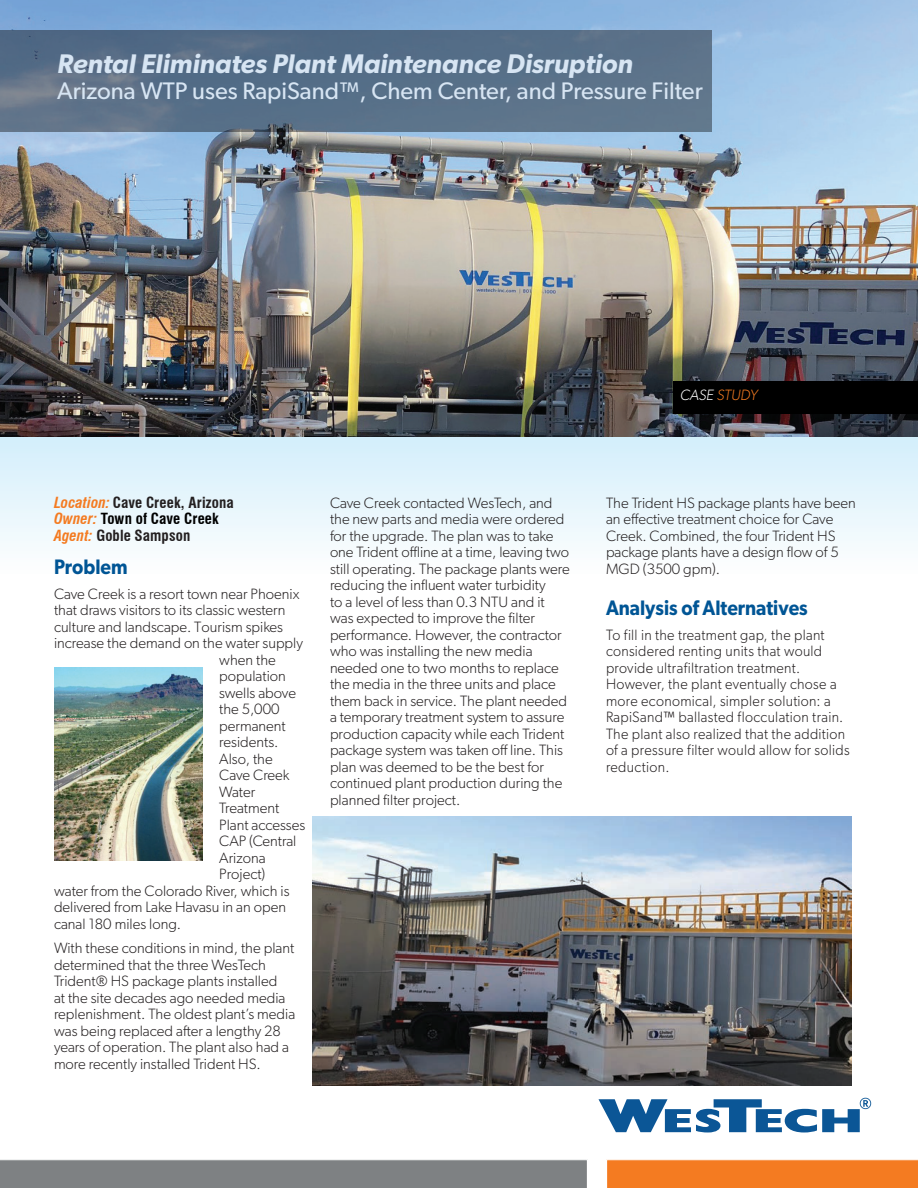
<style>
.page{position:relative;width:918px;height:1188px;background:#fff}
.page>*{position:absolute;margin:0;border:0;box-sizing:border-box;transform-origin:0 0}
.t1{font:italic 600 27px "Gibson";color:#d7e5f3}
.t2{font:24px "Gibson";color:#d7e5f3}
.t3{font:600 21px "Gibson";color:#005595;scale:.9 1}
.t4{font:300 15px/16.5px "Gibson";color:#231f20}
.t5{font:300 15px/16.5px "Gibson";letter-spacing:.02em;color:#231f20;scale:.96 1}
.t6{font:700 condensed 15px/16.5px "Swiss 721 BT";letter-spacing:.005em;color:#231f20}
.t7{font:italic 300 15px "Gibson";color:#f47b21}
.s1{color:#fff}
.s2{font-style:italic;color:#f47b21}
.s3{color:#000}
</style>
<div class="page">
<div style="left:0;top:436px;width:918px;height:149px;background:linear-gradient(to bottom,#d2eefb,#fffffe)"></div>
<img style="left:0;top:0;width:918px;height:436px">
<svg style="left:0;top:30px;width:712px;height:102px;background:#597088"></svg>
<div style="left:673px;top:381px;width:245px;height:33px;background:#000"></div>
<div style="left:0;top:1159px;width:588px;height:29px;background:#7e8183"></div>
<svg style="left:606px;top:1159px;width:312px;height:29px;background:#f4802a"></svg>
<svg style="left:598px;top:1098px;width:273px;height:34px"></svg>
<img style="left:54px;top:667px;width:148px;height:193px">
<img style="left:312px;top:816px;width:540px;height:270px">
<h1 class="t1" style="left:57px;top:48px;width:577px">Rental Eliminates Plant Maintenance Disruption</h1>
<h2 class="t2" style="left:57px;top:76px;width:647px">Arizona WTP uses RapiSand™, Chem Center, and Pressure Filter</h2>
<p class="t7" style="left:680px;top:385px;width:79px"><span class="s1">CASE</span> STUDY</p>
<p class="t6" style="left:54px;top:494px;width:181px"><span class="s2">Location:</span> Cave Creek, Arizona<br><span class="s2">Owner:</span> <span class="s3">Town of Cave Creek<br></span><span class="s2">Agent:</span> Goble Sampson</p>
<h3 class="t3" style="left:54px;top:554px;width:83px">Problem</h3>
<p class="t4" style="left:54px;top:585px;width:247px">Cave Creek is a resort town near Phoenix</p>
<p class="t4" style="left:54px;top:601px;width:233px">that draws visitors to its classic western</p>
<p class="t4" style="left:54px;top:618px;width:231px">culture and landscape. Tourism spikes</p>
<p class="t4" style="left:54px;top:634px;width:250px">increase the demand on the water supply</p>
<p class="t4" style="left:219px;top:651px;width:58px">when the</p>
<p class="t4" style="left:219px;top:667px;width:68px">population</p>
<p class="t4" style="left:219px;top:684px;width:78px">swells above</p>
<p class="t4" style="left:219px;top:700px;width:62px">the 5,000</p>
<p class="t4" style="left:219px;top:717px;width:68px">permanent</p>
<p class="t4" style="left:219px;top:733px;width:61px">residents.</p>
<p class="t4" style="left:219px;top:750px;width:55px">Also, the</p>
<p class="t4" style="left:219px;top:766px;width:72px">Cave Creek</p>
<p class="t4" style="left:219px;top:783px;width:37px">Water</p>
<p class="t4" style="left:219px;top:799px;width:62px">Treatment</p>
<p class="t4" style="left:219px;top:816px;width:88px">Plant accesses</p>
<p class="t4" style="left:219px;top:832px;width:79px">CAP (Central</p>
<p class="t4" style="left:219px;top:849px;width:48px">Arizona</p>
<p class="t4" style="left:219px;top:865px;width:48px">Project)</p>
<p class="t4" style="left:54px;top:882px;width:237px">water from the Colorado River, which is</p>
<p class="t4" style="left:54px;top:898px;width:234px">delivered from Lake Havasu in an open</p>
<p class="t4" style="left:54px;top:915px;width:129px">canal 180 miles long.</p>
<p class="t4" style="left:54px;top:940px;width:243px">With these conditions in mind, the plant determined that the three WesTech Trident® HS package plants installed<br>at the site decades ago needed media replenishment. The oldest plant’s media was being replaced after a lengthy 28 years of operation. The plant also had a more recently installed Trident HS.</p>
<p class="t4" style="left:330px;top:494px;width:241px">Cave Creek contacted WesTech, and the new parts and media were ordered for the upgrade. The plan was to take one Trident offline at a time, leaving two still operating. The package plants were reducing the influent water turbidity<br>to a level of less than 0.3 NTU and it was expected to improve the filter performance. However, the contractor who was installing the new media needed one to two months to replace the media in the three units and place them back in service. The plant needed a temporary treatment system to assure production capacity while each Trident package system was taken off line. This plan was deemed to be the best for continued plant production during the planned filter project.</p>
<p class="t4" style="left:606px;top:494px;width:251px">The Trident HS package plants have been an effective treatment choice for Cave Creek. Combined, the four Trident HS package plants have a design flow of 5<br>MGD (3500 gpm).</p>
<h3 class="t3" style="left:606px;top:595px;width:226px">Analysis of Alternatives</h3>
<p class="t5" style="left:606px;top:626px;width:255px">To fill in the treatment gap, the plant considered renting units that would provide ultrafiltration treatment.<br>However, the plant eventually chose a more economical, simpler solution: a RapiSand™ ballasted flocculation train.<br>The plant also realized that the addition of a pressure filter would allow for solids reduction.</p>
</div>
